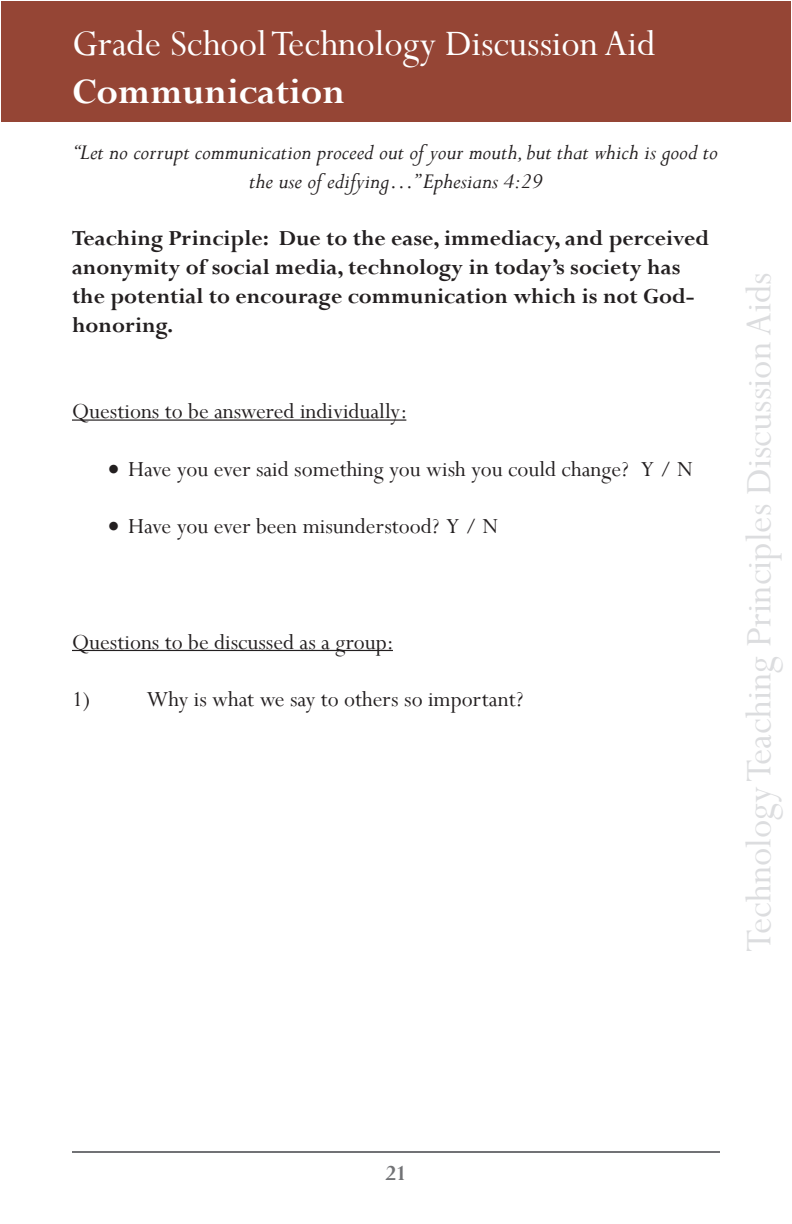
<style>
.page{position:relative;width:792px;height:1224px;background:#fff}
.page>*{position:absolute;margin:0;border:0;box-sizing:border-box;transform-origin:0 0}
.t1{font:40px "Perpetua";color:#dcdddf}
.Endnote_Text{font:40px "Perpetua";color:#fff}
.Endnote_Text-2{font:700 40px "Perpetua";color:#fff}
.Endnote_Text-3{font:24px "Perpetua";color:#231f20}
.Endnote_Text-4{font:700 24px/28.8px "Perpetua";color:#231f20}
.Endnote_Text-5{font:italic 24px/28.8px "Perpetua";color:#231f20;text-align:center}
.t2{font:700 24px "Perpetua";color:#717275}
</style>
<div class="page">
<hr style="left:72px;top:1151px;width:648px;height:2px;background:#717275">
<hr style="left:72px;top:419px;width:334px;height:2px;background:#231f20">
<hr style="left:72px;top:650px;width:321px;height:1px;background:#231f20">
<div style="left:1px;top:1px;width:790px;height:120px;background:#954535"></div>
<p class="Endnote_Text" style="left:72px;top:18px;width:585px">Grade School Technology Discussion Aid</p>
<p class="Endnote_Text-2" style="left:72px;top:66px;width:275px">Communication</p>
<p class="Endnote_Text-5" style="left:74px;top:137px;width:645px">“Let no corrupt communication proceed out of your mouth, but that which is good to the use of edifying…” Ephesians 4:29</p>
<p class="Endnote_Text-4" style="left:72px;top:224px;width:639px">Teaching Principle: Due to the ease, immediacy, and perceived anonymity of social media, technology in today’s society has the potential to encourage communication which is not God&shy;honoring.</p>
<p class="Endnote_Text-3" style="left:72px;top:396px;width:337px">Questions to be answered individually:</p>
<p class="Endnote_Text-3" style="left:108px;top:454px;width:587px">• Have you ever said something you wish you could change? Y / N</p>
<p class="Endnote_Text-3" style="left:108px;top:511px;width:392px">• Have you ever been misunderstood? Y / N</p>
<p class="Endnote_Text-3" style="left:72px;top:627px;width:323px">Questions to be discussed as a group:</p>
<p class="Endnote_Text-3" style="left:72px;top:684px;width:453px">1) Why is what we say to others so important?</p>
<p class="t1" style="left:734px;top:952px;width:681px;rotate:-90deg">Technology Teaching Principles Discussion Aids</p>
<p class="t2" style="left:385px;top:1158px;width:23px">21</p>
</div>
